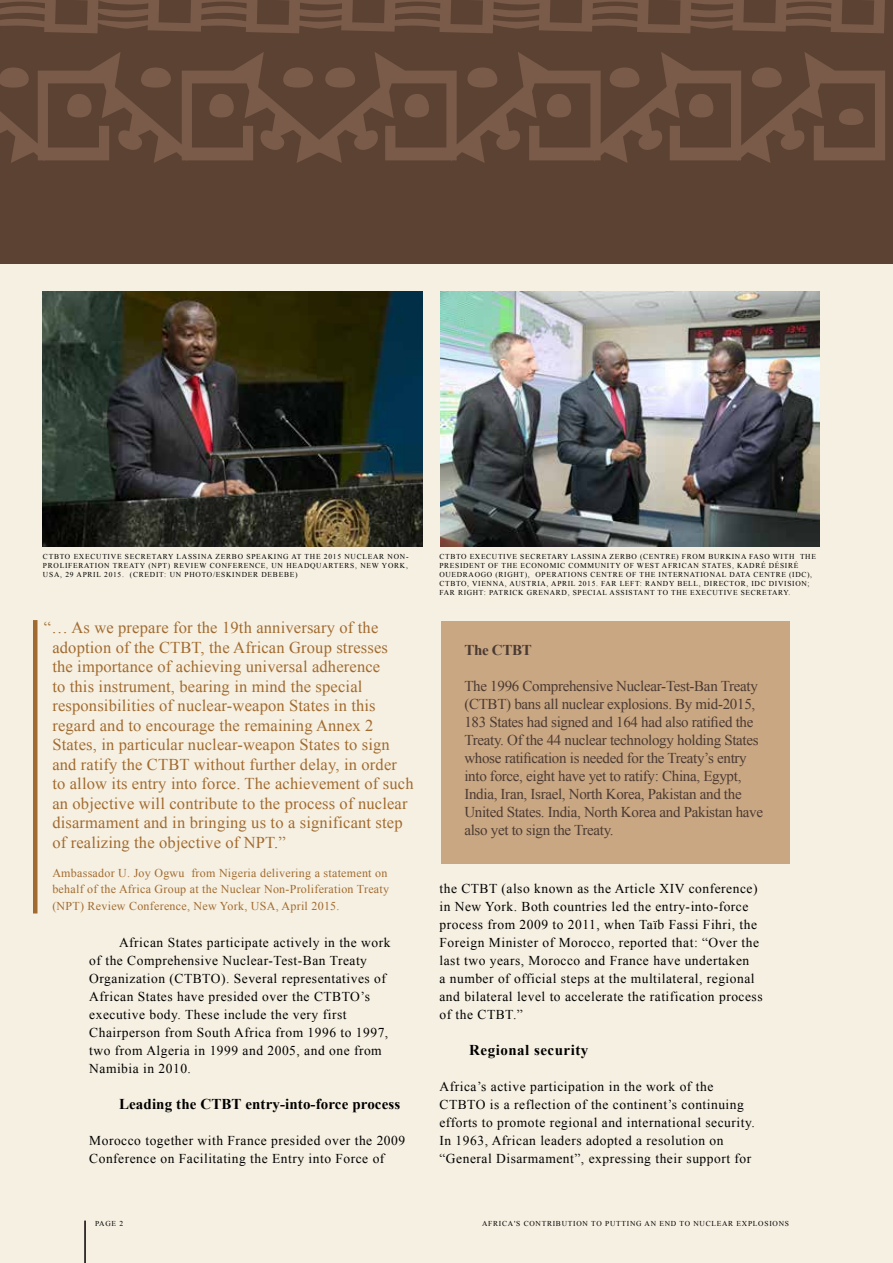
<style>
.page{position:relative;width:893px;height:1263px;background:#f6f0e2}
.page>*{position:absolute;margin:0;border:0;box-sizing:border-box;transform-origin:0 0}
.t1{font:16.5px/19.5px "Times New Roman";letter-spacing:.01em;color:#a16b2f}
.t2{font:15px/18px "Times New Roman";letter-spacing:-.02em;color:#4b3a33}
.t3{font:700 15px "Times New Roman";letter-spacing:.01em;color:#000}
.t4{font:700 15px "Times New Roman";letter-spacing:.03em;color:#000}
.t5{font:700 15px "Times New Roman";letter-spacing:-.02em;color:#4b3a33}
.t6{font:13.5px/18px "Times New Roman";letter-spacing:.035em;color:#000}
.t7{font:12px/16.5px "Times New Roman";letter-spacing:.02em;color:#a16b2f}
.t8{font:7.5px/9px "Times New Roman";letter-spacing:.09em;color:#000;text-align:justify}
</style>
<div class="page">
<hr style="left:85px;top:1221px;width:1px;height:42px;background:#000">
<div style="left:0;top:0;width:893px;height:264px;background:#5c4232"></div>
<svg style="left:0;top:52px;width:885px;height:111px"></svg>
<svg style="left:0;top:0;width:885px;height:33px"></svg>
<img style="left:43px;top:291px;width:379px;height:256px">
<img style="left:440px;top:291px;width:380px;height:256px">
<div style="left:441px;top:621px;width:349px;height:242px;background:#c9a782"></div>
<hr style="left:33px;top:620px;width:4px;height:293px;background:#a16b2f">
<p class="t8" style="left:43px;top:552px;width:367px">CTBTO EXECUTIVE SECRETARY LASSINA ZERBO SPEAKING AT THE 2015 NUCLEAR NON-PROLIFERATION TREATY (NPT) REVIEW CONFERENCE, UN HEADQUARTERS, NEW YORK, USA, 29 APRIL 2015. (CREDIT: UN PHOTO/ESKINDER DEBEBE)</p>
<p class="t8" style="left:439px;top:552px;width:378px;text-align:left">CTBTO EXECUTIVE SECRETARY LASSINA ZERBO (CENTRE) FROM BURKINA FASO WITH THE PRESIDENT OF THE ECONOMIC COMMUNITY OF WEST AFRICAN STATES, KADRÉ DÉSIRÉ OUEDRAOGO (RIGHT), OPERATIONS CENTRE OF THE INTERNATIONAL DATA CENTRE (IDC), CTBTO, VIENNA, AUSTRIA, APRIL 2015. FAR LEFT: RANDY BELL, DIRECTOR, IDC DIVISION; FAR RIGHT: PATRICK GRENARD, SPECIAL ASSISTANT TO THE EXECUTIVE SECRETARY.</p>
<p class="t1" style="left:52px;top:617px;width:363px;text-indent:-8px">“… As we prepare for the 19th anniversary of the adoption of the CTBT, the African Group stresses<br>the importance of achieving universal adherence<br>to this instrument, bearing in mind the special responsibilities of nuclear-weapon States in this regard and to encourage the remaining Annex 2<br>States, in particular nuclear-weapon States to sign and ratify the CTBT without further delay, in order to allow its entry into force. The achievement of such an objective will contribute to the process of nuclear disarmament and in bringing us to a significant step of realizing the objective of NPT.”</p>
<p class="t7" style="left:52px;top:864px;width:338px">Ambassador U. Joy Ogwu from Nigeria delivering a statement on behalf of the Africa Group at the Nuclear Non-Proliferation Treaty (NPT) Review Conference, New York, USA, April 2015.</p>
<p class="t6" style="left:89px;top:933px;width:303px;text-indent:30px">African States participate actively in the work of the Comprehensive Nuclear-Test-Ban Treaty Organization (CTBTO). Several representatives of African States have presided over the CTBTO’s executive body. These include the very first Chairperson from South Africa from 1996 to 1997, two from Algeria in 1999 and 2005, and one from Namibia in 2010.</p>
<p class="t3" style="left:119px;top:1094px;width:283px">Leading the CTBT entry-into-force process</p>
<p class="t6" style="left:89px;top:1131px;width:317px">Morocco together with France presided over the 2009<br>Conference on Facilitating the Entry into Force of</p>
<p class="t5" style="left:464px;top:639px;width:69px">The CTBT</p>
<p class="t2" style="left:464px;top:676px;width:300px">The 1996 Comprehensive Nuclear-Test-Ban Treaty (CTBT) bans all nuclear explosions. By mid-2015, 183 States had signed and 164 had also ratified the Treaty. Of the 44 nuclear technology holding States whose ratification is needed for the Treaty’s entry into force, eight have yet to ratify: China, Egypt, India, Iran, Israel, North Korea, Pakistan and the United States. India, North Korea and Pakistan have also yet to sign the Treaty.</p>
<p class="t6" style="left:439px;top:879px;width:325px">the CTBT (also known as the Article XIV conference) in New York. Both countries led the entry-into-force process from 2009 to 2011, when Taïb Fassi Fihri, the Foreign Minister of Morocco, reported that: “Over the last two years, Morocco and France have undertaken<br>a number of official steps at the multilateral, regional and bilateral level to accelerate the ratification process of the CTBT.”</p>
<p class="t4" style="left:469px;top:1040px;width:121px">Regional security</p>
<p class="t6" style="left:439px;top:1077px;width:317px">Africa’s active participation in the work of the CTBTO is a reflection of the continent’s continuing efforts to promote regional and international security.<br>In 1963, African leaders adopted a resolution on “General Disarmament”, expressing their support for</p>
<p class="t8" style="left:95px;top:1219px;width:30px">PAGE 2</p>
<p class="t8" style="left:482px;top:1219px;width:308px">AFRICA'S CONTRIBUTION TO PUTTING AN END TO NUCLEAR EXPLOSIONS</p>
</div>
